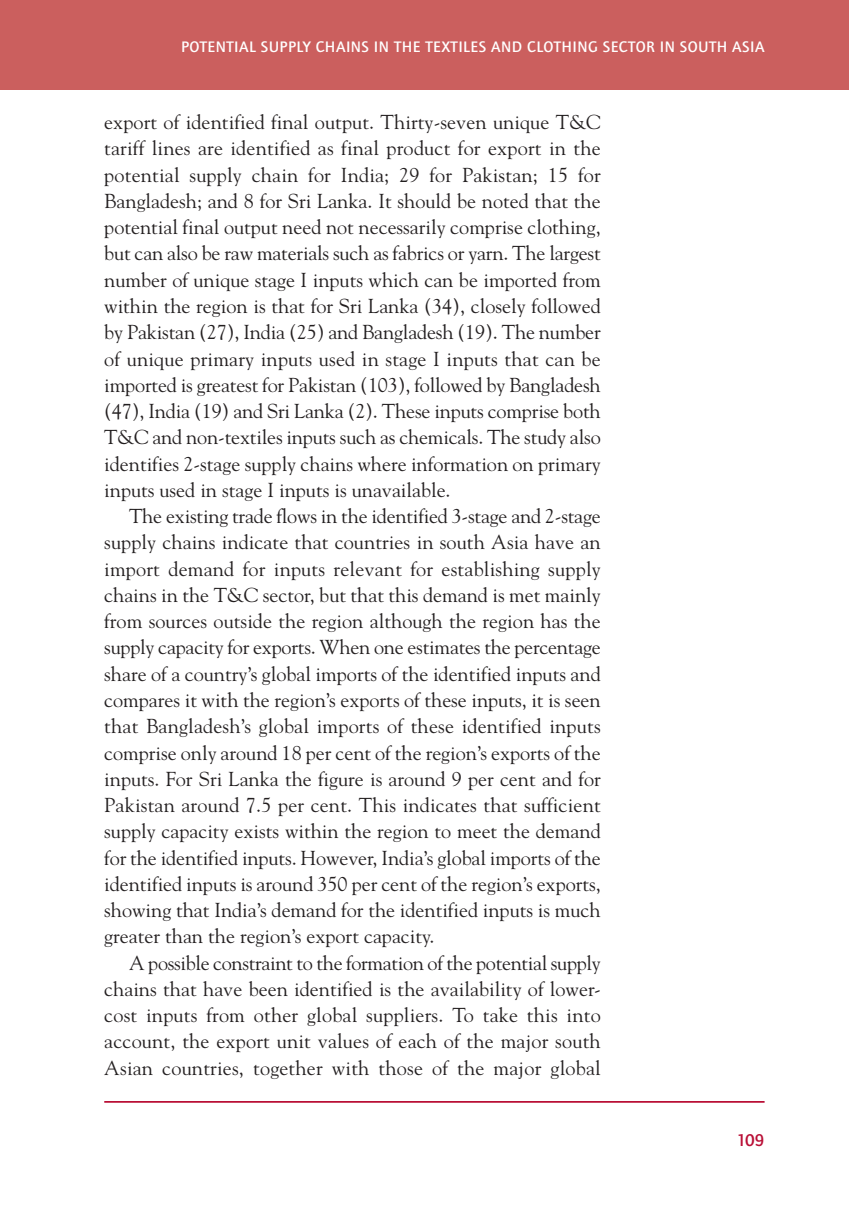
<style>
.page{position:relative;width:849px;height:1221px;background:#fff}
.page>*{position:absolute;margin:0;border:0;box-sizing:border-box;transform-origin:0 0}
.t1{font:20.12px/26.2px "Goudy";color:#231f20;text-align:justify}
.t2{font:500 17.5px "Foundry Journal";color:#b90f36}
.t3{font:500 15.75px "Foundry Journal";letter-spacing:.03em;color:#fff}
</style>
<div class="page">
<div style="left:15px;top:0;width:833px;height:89px;background:#cb5f5e"></div>
<div style="left:0;top:0;width:15px;height:89px;background:#cb5f5e"></div>
<hr style="left:104px;top:1100px;width:660px;height:2px;background:#b90f36">
<p class="t3" style="left:181px;top:41px;width:584px">POTENTIAL SUPPLY CHAINS IN THE TEXTILES AND CLOTHING SECTOR IN SOUTH ASIA</p>
<p class="t1" style="left:104px;top:109px;width:498px">export of identified final output. Thirty-seven unique T&amp;C tariff lines are identified as final product for export in the potential supply chain for India; 29 for Pakistan; 15 for Bangladesh; and 8 for Sri Lanka. It should be noted that the potential final output need not necessarily comprise clothing, but can also be raw materials such as fabrics or yarn. The largest number of unique stage I inputs which can be imported from within the region is that for Sri Lanka (34), closely followed by Pakistan (27), India (25) and Bangladesh (19). The number of unique primary inputs used in stage I inputs that can be imported is greatest for Pakistan (103), followed by Bangladesh (47), India (19) and Sri Lanka (2). These inputs comprise both T&amp;C and non-textiles inputs such as chemicals. The study also identifies 2-stage supply chains where information on primary inputs used in stage I inputs is unavailable.</p>
<p class="t1" style="left:104px;top:503px;width:498px;text-indent:25px">The existing trade flows in the identified 3-stage and 2-stage supply chains indicate that countries in south Asia have an import demand for inputs relevant for establishing supply chains in the T&amp;C sector, but that this demand is met mainly from sources outside the region although the region has the supply capacity for exports. When one estimates the percentage share of a country’s global imports of the identified inputs and compares it with the region’s exports of these inputs, it is seen that Bangladesh’s global imports of these identified inputs comprise only around 18 per cent of the region’s exports of the inputs. For Sri Lanka the figure is around 9 per cent and for Pakistan around 7.5 per cent. This indicates that sufficient supply capacity exists within the region to meet the demand for the identified inputs. However, India’s global imports of the identified inputs is around 350 per cent of the region’s exports, showing that India’s demand for the identified inputs is much greater than the region’s export capacity.</p>
<p class="t1" style="left:104px;top:949px;width:498px;text-indent:25px">A possible constraint to the formation of the potential supply chains that have been identified is the availability of lower&shy;cost inputs from other global suppliers. To take this into account, the export unit values of each of the major south Asian countries, together with those of the major global</p>
<p class="t2" style="left:736px;top:1133px;width:29px">109</p>
</div>
